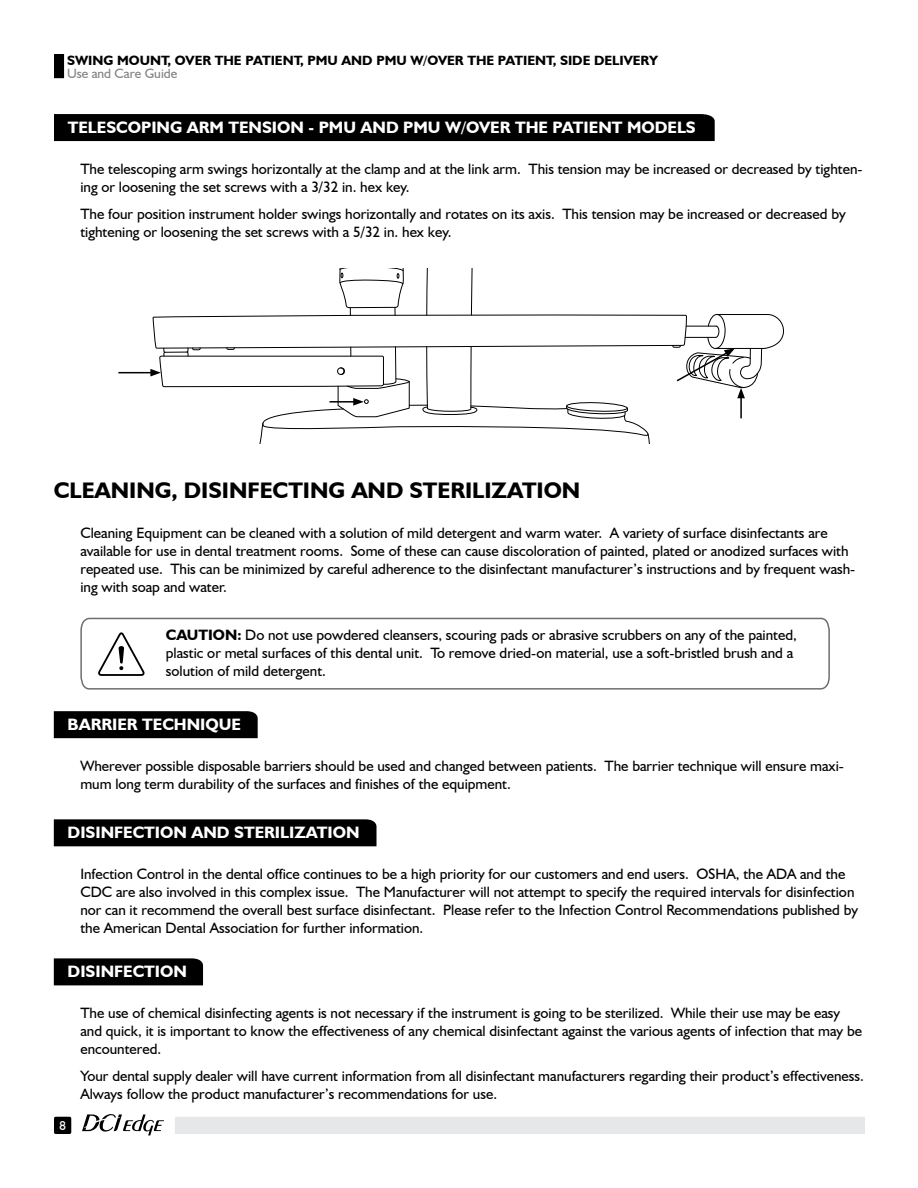
<style>
.page{position:relative;width:918px;height:1188px;background:#fff}
.page>*{position:absolute;margin:0;border:0;box-sizing:border-box;transform-origin:0 0}
.t1{font:700 22.5px "Humanist 521 BT";color:#000}
.t2{font:700 16.5px "Humanist 521 BT";color:#fff}
.t3{font:15px/18px "Humanist 521 BT";color:#000}
.t4{font:700 13.5px "Humanist 521 BT";color:#000}
.t5{font:13.5px "Humanist 521 BT";color:#808285}
.t6{font:12.75px "Humanist 521 BT";color:#fff}
.s1{font-weight:700}
</style>
<div class="page">
<div style="left:54px;top:54px;width:10px;height:24px;background:#000"></div>
<div style="left:175px;top:1117px;width:690px;height:17px;background:#e6e7e8"></div>
<svg style="left:82px;top:1114px;width:82px;height:21px"></svg>
<div style="left:54px;top:1117px;width:17px;height:17px;background:#000;border-radius:2px"></div>
<div style="left:54px;top:114px;width:661px;height:27px;background:#000"></div>
<hr style="left:118px;top:372px;width:35px;height:1px;background:#000">
<svg style="left:150px;top:268px;width:634px;height:176px"></svg>
<svg style="left:80px;top:617px;width:750px;height:73px"></svg>
<div style="left:54px;top:711px;width:204px;height:27px;background:#000"></div>
<div style="left:54px;top:819px;width:323px;height:27px;background:#000"></div>
<div style="left:54px;top:958px;width:149px;height:27px;background:#000"></div>
<p class="t4" style="left:67px;top:52px;width:593px">SWING MOUNT, OVER THE PATIENT, PMU AND PMU W/OVER THE PATIENT, SIDE DELIVERY</p>
<p class="t5" style="left:67px;top:65px;width:112px">Use and Care Guide</p>
<p class="t2" style="left:68px;top:117px;width:630px">TELESCOPING ARM TENSION - PMU AND PMU W/OVER THE PATIENT MODELS</p>
<p class="t3" style="left:80px;top:160px;width:784px">The telescoping arm swings horizontally at the clamp and at the link arm. This tension may be increased or decreased by tighten&shy;ing or loosening the set screws with a 3/32 in. hex key.</p>
<p class="t3" style="left:80px;top:204px;width:767px">The four position instrument holder swings horizontally and rotates on its axis. This tension may be increased or decreased by tightening or loosening the set screws with a 5/32 in. hex key.</p>
<h1 class="t1" style="left:54px;top:477px;width:528px">CLEANING, DISINFECTING AND STERILIZATION</h1>
<p class="t3" style="left:80px;top:523px;width:776px">Cleaning Equipment can be cleaned with a solution of mild detergent and warm water. A variety of surface disinfectants are available for use in dental treatment rooms. Some of these can cause discoloration of painted, plated or anodized surfaces with repeated use. This can be minimized by careful adherence to the disinfectant manufacturer’s instructions and by frequent wash&shy;ing with soap and water.</p>
<p class="t3" style="left:166px;top:626px;width:633px"><span class="s1">CAUTION:</span> Do not use powdered cleansers, scouring pads or abrasive scrubbers on any of the painted, plastic or metal surfaces of this dental unit. To remove dried-on material, use a soft-bristled brush and a solution of mild detergent.</p>
<p class="t2" style="left:68px;top:714px;width:175px">BARRIER TECHNIQUE</p>
<p class="t3" style="left:80px;top:757px;width:765px">Wherever possible disposable barriers should be used and changed between patients. The barrier technique will ensure maxi&shy;mum long term durability of the surfaces and finishes of the equipment.</p>
<p class="t2" style="left:68px;top:822px;width:293px">DISINFECTION AND STERILIZATION</p>
<p class="t3" style="left:80px;top:865px;width:779px">Infection Control in the dental office continues to be a high priority for our customers and end users. OSHA, the ADA and the CDC are also involved in this complex issue. The Manufacturer will not attempt to specify the required intervals for disinfection nor can it recommend the overall best surface disinfectant. Please refer to the Infection Control Recommendations published by the American Dental Association for further information.</p>
<p class="t2" style="left:68px;top:962px;width:121px">DISINFECTION</p>
<p class="t6" style="left:59px;top:1118px;width:8px">8</p>
<p class="t3" style="left:80px;top:1004px;width:783px">The use of chemical disinfecting agents is not necessary if the instrument is going to be sterilized. While their use may be easy and quick, it is important to know the effectiveness of any chemical disinfectant against the various agents of infection that may be encountered.</p>
<p class="t3" style="left:80px;top:1066px;width:785px">Your dental supply dealer will have current information from all disinfectant manufacturers regarding their product’s effectiveness.<br>Always follow the product manufacturer’s recommendations for use.</p>
</div>
